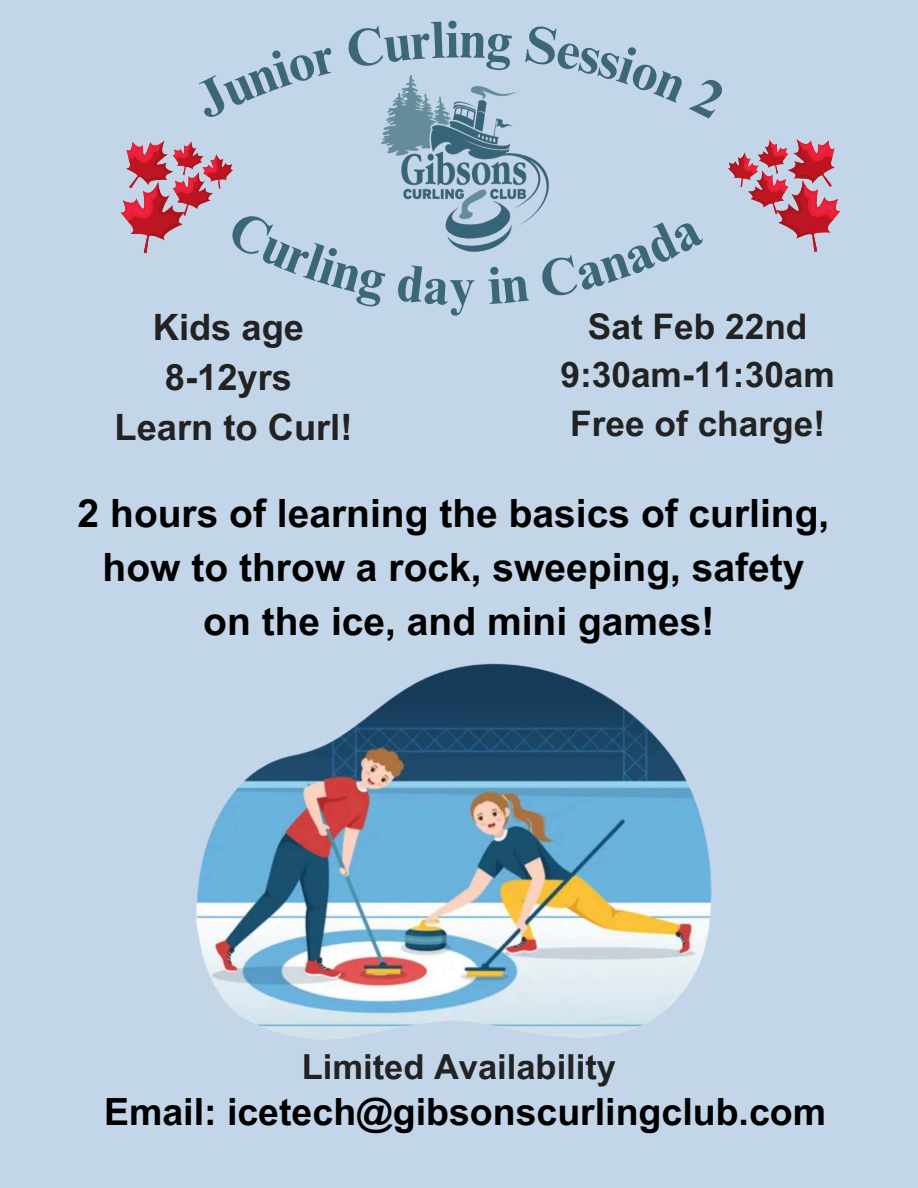
<style>
.page{position:relative;width:918px;height:1188px;background:#c3d6e9}
.page>*{position:absolute;margin:0;border:0;box-sizing:border-box;transform-origin:0 0}
.t1{font:700 52.5px "Times NRMT Pro";color:#3b6779}
.t2{font:700 39px/54px "Arial MT Pro";color:#000;text-align:center}
.t3{font:700 37.5px "Arial MT Pro";color:#000}
.t4{font:700 36.3px/50.1px "Arial MT Pro";color:#222;text-align:center}
.t5{font:700 35.25px/48.4px "Arial MT Pro";color:#222;text-align:center}
.t6{font:700 34.5px "Arial MT Pro";color:#222}
</style>
<div class="page">
<img style="left:382px;top:75px;width:167px;height:177px">
<img style="left:196px;top:663px;width:516px;height:376px">
<svg style="left:728px;top:139px;width:112px;height:113px"></svg>
<svg style="left:525px;top:75px;width:24px;height:44px"></svg>
<svg style="left:121px;top:141px;width:265px;height:113px"></svg>
<svg style="left:539px;top:219px;width:10px;height:33px"></svg>
<h1 class="t1" style="left:449px;top:267px;width:28px">y</h1>
<h1 class="t4" style="left:115px;top:306px;width:239px">Kids age<br>8-12yrs<br>Learn to Curl!</h1>
<p class="t5" style="left:560px;top:307px;width:276px">Sat Feb 22nd<br>9:30am-11:30am<br>Free of charge!</p>
<p class="t2" style="left:78px;top:491px;width:753px">2 hours of learning the basics of curling, how to throw a rock, sweeping, safety on the ice, and mini games!</p>
<p class="t6" style="left:302px;top:1054px;width:316px">Limited Availability</p>
<p class="t3" style="left:104px;top:1098px;width:724px">Email: icetech@gibsonscurlingclub.com</p>
</div>
